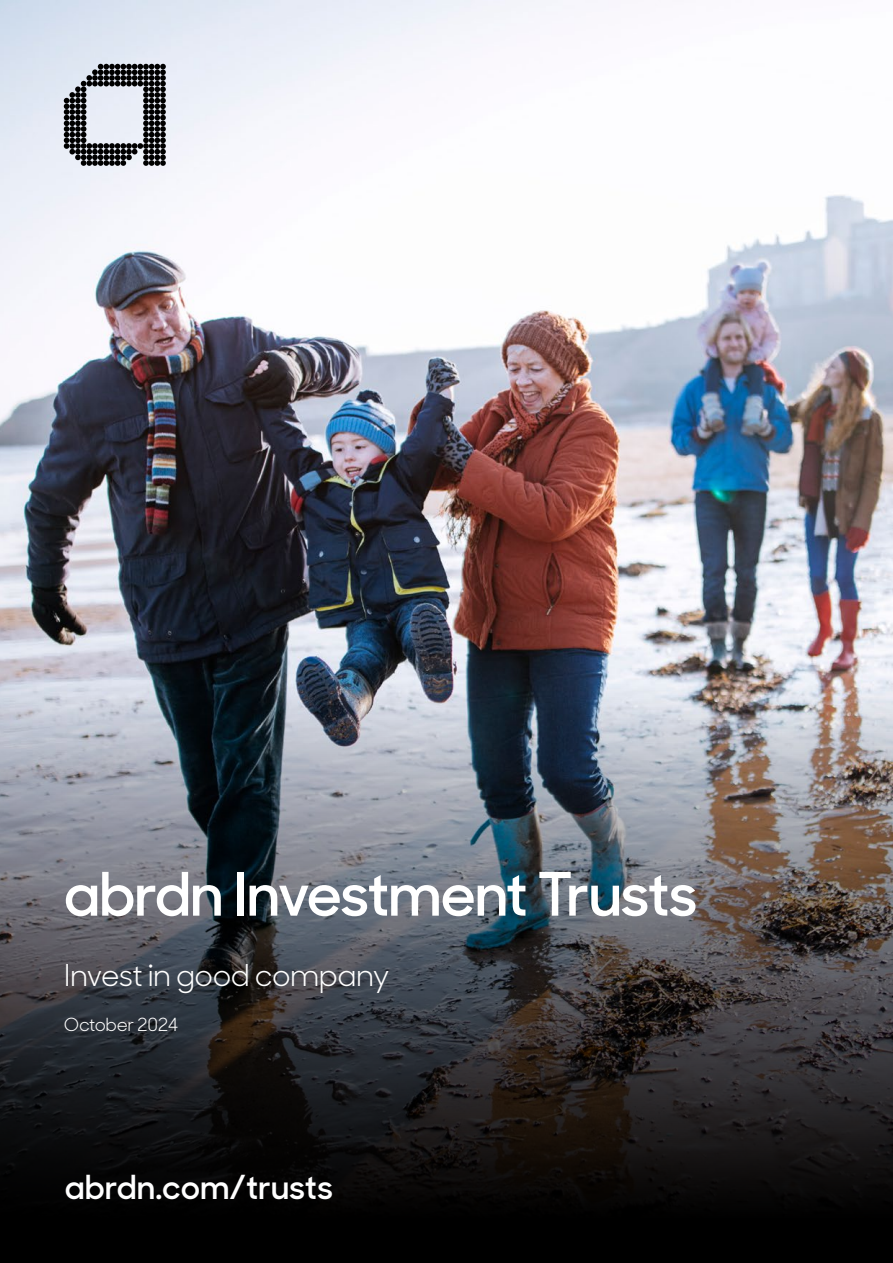
<style>
.page{position:relative;width:893px;height:1263px;background:#fff}
.page>*{position:absolute;margin:0;border:0;box-sizing:border-box;transform-origin:0 0}
.t1{font:600 60px "Sharp Sans Display No 1";letter-spacing:-.02em;color:#fff}
.t2{font:600 33px "Sharp Sans Display No 1";color:#fff}
.t3{font:30px "Sharp Sans Display No 1";letter-spacing:-.02em;color:#fff}
.t4{font:18px "Sharp Sans Display No 1";letter-spacing:-.02em;color:#fff}
</style>
<div class="page">
<img style="left:0;top:0;width:893px;height:631px">
<img style="left:0;top:631px;width:893px;height:632px">
<svg style="left:64px;top:64px;width:102px;height:102px;background:#808388"></svg>
<p class="t1" style="left:64px;top:847px;width:635px">abrdn Investment Trusts</p>
<p class="t3" style="left:64px;top:951px;width:327px">Invest in good company</p>
<p class="t4" style="left:64px;top:1010px;width:116px">October 2024</p>
<p class="t2" style="left:65px;top:1162px;width:270px">abrdn.com/trusts</p>
</div>
